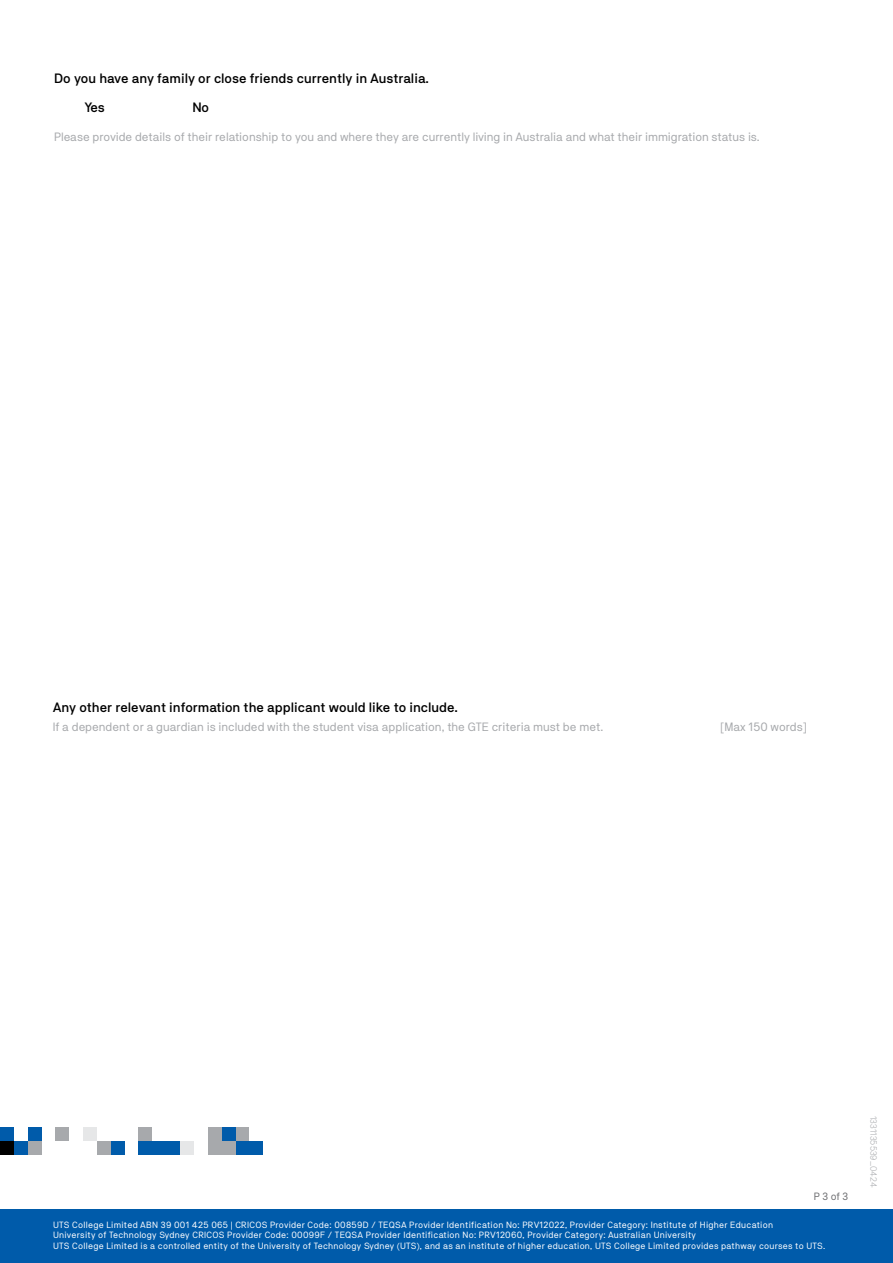
<style>
.page{position:relative;width:893px;height:1263px;background:#fff}
.page>*{position:absolute;margin:0;border:0;box-sizing:border-box;transform-origin:0 0}
.t1{font:500 13.5px/29px "NB Akademie Std";color:#000}
.t2{font:12px "NB Akademie Std";color:#a7a9ac}
.t3{font:10.5px "NB Akademie Std";color:#6d6e71}
.t4{font:9px/10.5px "NB Akademie Std";letter-spacing:.03em;color:#fff}
.t5{font:300 9px "NB Akademie Std";color:#a7a9ac}
</style>
<div class="page">
<div style="left:0;top:1209px;width:893px;height:54px;background:#005baa"></div>
<div style="left:249px;top:1141px;width:14px;height:13px;background:#005baa"></div>
<div style="left:235px;top:1141px;width:14px;height:13px;background:#005baa"></div>
<div style="left:235px;top:1127px;width:14px;height:14px;background:#a7a9ac"></div>
<div style="left:222px;top:1141px;width:13px;height:13px;background:#a7a9ac"></div>
<div style="left:222px;top:1127px;width:13px;height:14px;background:#005baa"></div>
<div style="left:208px;top:1141px;width:14px;height:13px;background:#a7a9ac"></div>
<div style="left:208px;top:1127px;width:14px;height:14px;background:#a7a9ac"></div>
<div style="left:180px;top:1141px;width:14px;height:13px;background:#e6e7e8"></div>
<div style="left:166px;top:1141px;width:14px;height:13px;background:#005baa"></div>
<div style="left:152px;top:1141px;width:14px;height:13px;background:#005baa"></div>
<div style="left:138px;top:1141px;width:14px;height:13px;background:#005baa"></div>
<div style="left:138px;top:1127px;width:14px;height:14px;background:#a7a9ac"></div>
<div style="left:111px;top:1141px;width:14px;height:13px;background:#005baa"></div>
<div style="left:97px;top:1141px;width:14px;height:13px;background:#a7a9ac"></div>
<div style="left:83px;top:1127px;width:14px;height:14px;background:#e6e7e8"></div>
<div style="left:55px;top:1127px;width:14px;height:14px;background:#a7a9ac"></div>
<div style="left:28px;top:1141px;width:14px;height:13px;background:#a7a9ac"></div>
<div style="left:28px;top:1127px;width:14px;height:14px;background:#005baa"></div>
<div style="left:14px;top:1141px;width:14px;height:13px;background:#005baa"></div>
<div style="left:0;top:1141px;width:14px;height:13px;background:#000"></div>
<div style="left:0;top:1127px;width:14px;height:14px;background:#005baa"></div>
<h1 class="t1" style="left:84px;top:64px;width:346px;text-indent:-30px">Do you have any family or close friends currently in Australia.<br>Yes</h1>
<h1 class="t1" style="left:192px;top:93px;width:18px">No</h1>
<h2 class="t2" style="left:54px;top:130px;width:707px">Please provide details of their relationship to you and where they are currently living in Australia and what their immigration status is.</h2>
<h1 class="t1" style="left:53px;top:693px;width:407px">Any other relevant information the applicant would like to include.</h1>
<h2 class="t2" style="left:53px;top:720px;width:552px">If a dependent or a guardian is included with the student visa application, the GTE criteria must be met.</h2>
<h2 class="t2" style="left:720px;top:720px;width:88px">[Max 150 words]</h2>
<p class="t3" style="left:814px;top:1190px;width:36px">P 3 of 3</p>
<p class="t4" style="left:53px;top:1219px;width:774px">UTS College Limited ABN 39 001 425 065 | CRICOS Provider Code: 00859D / TEQSA Provider Identification No: PRV12022, Provider Category: Institute of Higher Education<br>University of Technology Sydney CRICOS Provider Code: 00099F / TEQSA Provider Identification No: PRV12060, Provider Category: Australian University<br>UTS College Limited is a controlled entity of the University of Technology Sydney (UTS), and as an institute of higher education, UTS College Limited provides pathway courses to UTS.</p>
<p class="t5" style="left:879px;top:1116px;width:73px;rotate:90deg">1331135539_0424</p>
</div>
